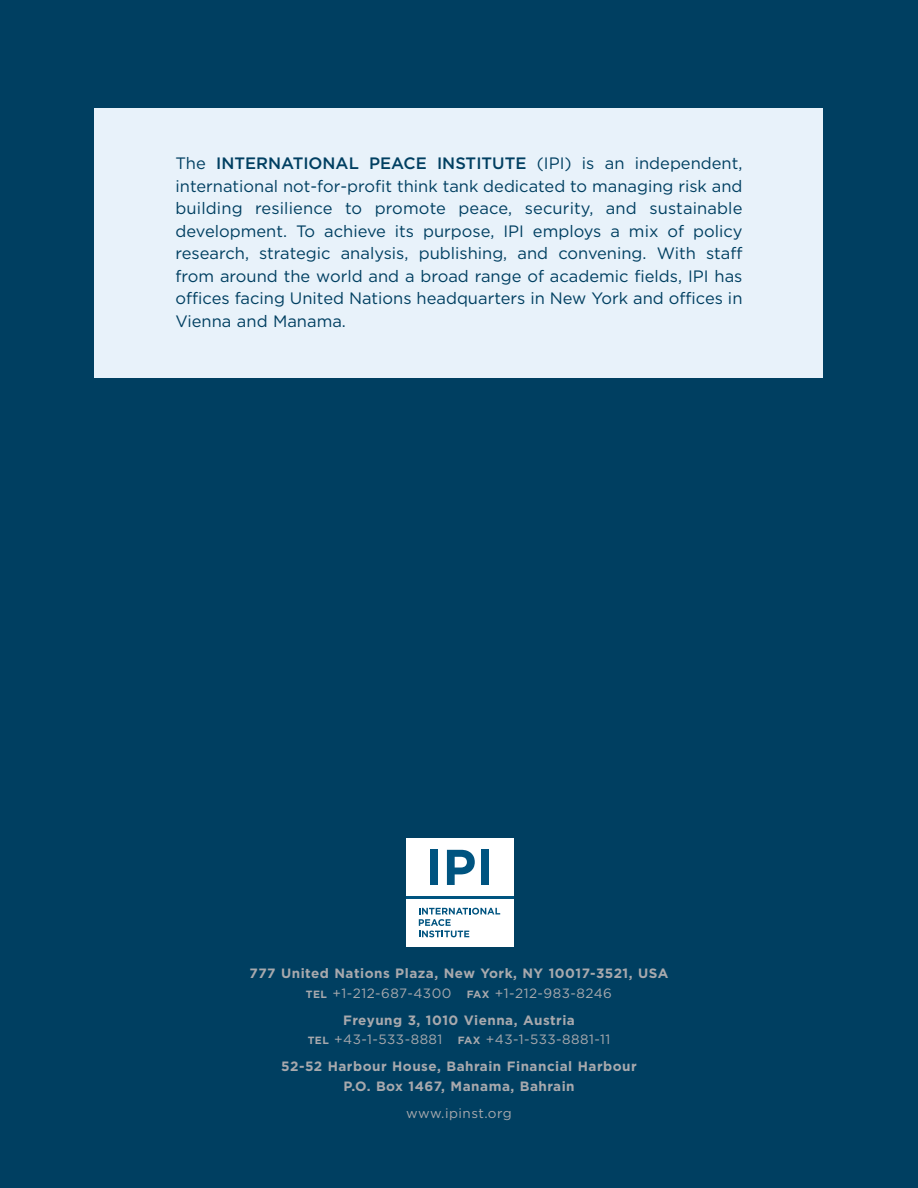
<style>
.page{position:relative;width:918px;height:1188px;background:#003f61}
.page>*{position:absolute;margin:0;border:0;box-sizing:border-box;transform-origin:0 0}
.t1{font:16.5px/22.5px "Gotham";color:#003f61;text-align:justify}
.t2{font:700 13.5px/19.5px "Gotham";letter-spacing:.035em;color:#a8a9ad;text-align:center}
.t3{font:13.5px/19.5px "Gotham";letter-spacing:.035em;color:#a8a9ad;text-align:center}
.s1{font-weight:500}
.s2{font-size:10.5px}
.s3{font-weight:400}
.s4{font-weight:700}
.s5{font-weight:700;font-size:10.5px}
</style>
<div class="page">
<div style="left:406px;top:899px;width:108px;height:48px;background:#fff"></div>
<svg style="left:419px;top:908px;width:81px;height:29px"></svg>
<div style="left:406px;top:839px;width:108px;height:57px;background:#fff"></div>
<div style="left:430px;top:850px;width:8px;height:35px;background:#005480"></div>
<svg style="left:447px;top:850px;width:28px;height:35px"></svg>
<div style="left:481px;top:850px;width:8px;height:35px;background:#005480"></div>
<hr style="left:406px;top:896px;width:108px;height:3px;background:#005480">
<div style="left:94px;top:108px;width:730px;height:270px;background:#e8f2fa"></div>
<p class="t1" style="left:176px;top:152px;width:568px">The <span class="s1">INTERNATIONAL PEACE INSTITUTE</span> (IPI) is an independent, international not-for-profit think tank dedicated to managing risk and building resilience to promote peace, security, and sustainable development. To achieve its purpose, IPI employs a mix of policy research, strategic analysis, publishing, and convening. With staff from around the world and a broad range of academic fields, IPI has offices facing United Nations headquarters in New York and offices in Vienna and Manama.</p>
<p class="t2" style="left:250px;top:964px;width:420px">777 United Nations Plaza, New York, NY 10017-3521, USA<br><span class="s2">TEL</span> <span class="s3">+1-212-687-4300</span> <span class="s2">FAX</span> <span class="s3">+1-212-983-8246</span></p>
<p class="t3" style="left:308px;top:1010px;width:304px"><span class="s4">Freyung 3, 1010 Vienna, Austria<br></span><span class="s5">TEL</span> +43-1-533-8881 <span class="s5">FAX</span> +43-1-533-8881-11</p>
<p class="t2" style="left:281px;top:1057px;width:357px">52-52 Harbour House, Bahrain Financial Harbour<br>P.O. Box 1467, Manama, Bahrain</p>
<p class="t3" style="left:406px;top:1103px;width:107px">www.ipinst.org</p>
</div>
